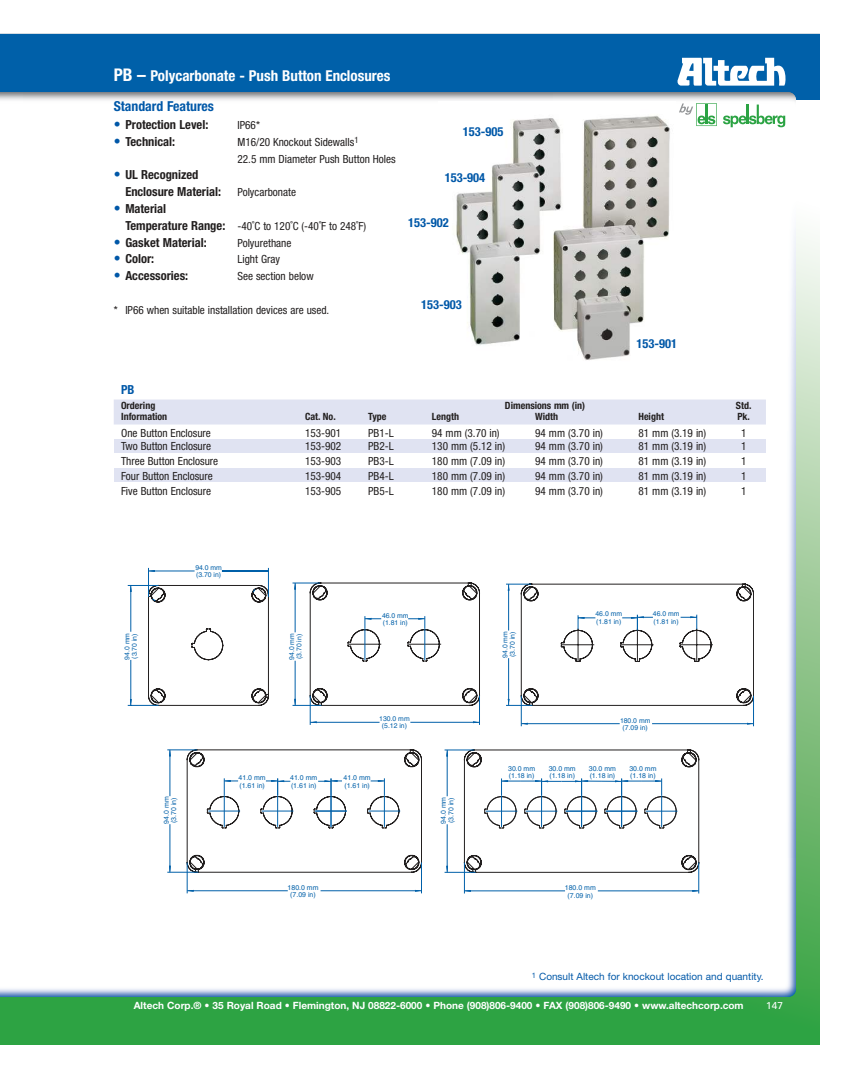
<style>
.page{position:relative;width:855px;height:1080px;background:#fff}
.page>*{position:absolute;margin:0;border:0;box-sizing:border-box;transform-origin:0 0}
.t1{font:700 condensed 15px "Helvetica Neue";color:#fff}
.t2{font:700 condensed 13.75px "Helvetica Neue";color:#0058a8}
.t3{font:700 condensed 12.5px/16.8px "Helvetica Neue";color:#221f1f}
.t4{font:700 condensed 12.5px "Helvetica Neue";color:#0058a8}
.t5{font:condensed 11.25px/16.8px "Helvetica Neue";color:#221f1f}
.t6{font:700 10px "Helvetica Neue";color:#fff}
.t7{font:700 condensed 10px "Helvetica Neue";color:#221f1f}
.t8{font:10px "Helvetica Neue";color:#0058a8}
.t9{font:10px "Univers";color:#fff}
.t10{font:7px/7.4px "Helvetica";color:#0060a9}
.t11{font:6.88px/7.2px "Helvetica";color:#0060a9}
.s1{font-size:17.5px}
.s2{font-size:13.75px;color:#0058a8}
.s3{font-weight:700;font-size:12.5px}
</style>
<div class="page">
<img style="left:114px;top:100px;width:682px;height:889px">
<img style="left:0;top:34px;width:820px;height:66px">
<img style="left:0;top:989px;width:820px;height:56px">
<svg style="left:723px;top:105px;width:62px;height:22px"></svg>
<svg style="left:679px;top:103px;width:38px;height:23px"></svg>
<svg style="left:677px;top:58px;width:111px;height:28px"></svg>
<img style="left:796px;top:236px;width:24px;height:753px">
<img style="left:438px;top:101px;width:238px;height:273px">
<div style="left:114px;top:440px;width:651px;height:13px;background:#e0e3f2"></div>
<div style="left:114px;top:469px;width:651px;height:13px;background:#e0e3f2"></div>
<div style="left:114px;top:400px;width:652px;height:25px;background:#e0e3f2"></div>
<svg style="left:480px;top:749px;width:40px;height:150px"></svg>
<hr style="left:187px;top:862px;width:1px;height:31px;background:#0060a9">
<hr style="left:187px;top:891px;width:101px;height:1px;background:#0060a9">
<svg style="left:186px;top:749px;width:123px;height:124px"></svg>
<hr style="left:167px;top:750px;width:30px;height:1px;background:#0060a9">
<hr style="left:167px;top:872px;width:31px;height:1px;background:#0060a9">
<hr style="left:170px;top:824px;width:1px;height:48px;background:#0060a9">
<hr style="left:170px;top:750px;width:1px;height:46px;background:#0060a9">
<svg style="left:520px;top:706px;width:234px;height:193px"></svg>
<svg style="left:747px;top:723px;width:6px;height:2px"></svg>
<hr style="left:753px;top:696px;width:1px;height:30px;background:#0060a9">
<hr style="left:521px;top:696px;width:1px;height:30px;background:#0060a9">
<hr style="left:521px;top:723px;width:99px;height:1px;background:#0060a9">
<svg style="left:506px;top:583px;width:248px;height:123px"></svg>
<svg style="left:309px;top:725px;width:171px;height:174px"></svg>
<svg style="left:293px;top:582px;width:187px;height:143px"></svg>
<svg style="left:128px;top:568px;width:141px;height:138px"></svg>
<h1 class="t1" style="left:114px;top:70px;width:278px"><span class="s1">PB –</span> Polycarbonate - Push Button Enclosures</h1>
<p class="t2" style="left:114px;top:101px;width:102px">Standard Features</p>
<p class="t3" style="left:114px;top:117px;width:96px"><span class="s2">•</span> Protection Level:</p>
<p class="t5" style="left:238px;top:117px;width:24px">IP66*</p>
<p class="t3" style="left:114px;top:134px;width:63px"><span class="s2">•</span> Technical:</p>
<p class="t5" style="left:238px;top:134px;width:160px">M16/20 Knockout Sidewalls<sup>1<br></sup>22.5 mm Diameter Push Button Holes</p>
<p class="t3" style="left:125px;top:168px;width:97px;text-indent:-12px"><span class="s2">•</span> UL Recognized<br>Enclosure Material:</p>
<p class="t5" style="left:238px;top:184px;width:60px">Polycarbonate</p>
<p class="t3" style="left:114px;top:201px;width:54px"><span class="s2">•</span> Material</p>
<p class="t5" style="left:125px;top:218px;width:242px"><span class="s3">Temperature Range:</span> -40˚C to 120˚C (-40˚F to 248˚F)</p>
<p class="t3" style="left:114px;top:235px;width:95px"><span class="s2">•</span> Gasket Material:</p>
<p class="t5" style="left:238px;top:235px;width:55px">Polyurethane</p>
<p class="t3" style="left:114px;top:252px;width:42px"><span class="s2">•</span> Color:</p>
<p class="t5" style="left:238px;top:252px;width:44px">Light Gray</p>
<p class="t3" style="left:114px;top:268px;width:76px"><span class="s2">•</span> Accessories:</p>
<p class="t5" style="left:238px;top:268px;width:78px">See section below</p>
<p class="t5" style="left:114px;top:303px;width:217px">* IP66 when suitable installation devices are used.</p>
<p class="t4" style="left:463px;top:127px;width:42px">153-905</p>
<p class="t4" style="left:445px;top:173px;width:42px">153-904</p>
<p class="t4" style="left:408px;top:218px;width:42px">153-902</p>
<p class="t4" style="left:421px;top:300px;width:42px">153-903</p>
<p class="t4" style="left:637px;top:339px;width:42px">153-901</p>
<p class="t4" style="left:121px;top:385px;width:15px">PB</p>
<p class="t7" style="left:121px;top:402px;width:36px">Ordering</p>
<p class="t7" style="left:505px;top:402px;width:82px">Dimensions mm (in)</p>
<p class="t7" style="left:736px;top:402px;width:17px">Std.</p>
<p class="t7" style="left:121px;top:413px;width:48px">Information</p>
<p class="t7" style="left:305px;top:413px;width:32px">Cat. No.</p>
<p class="t7" style="left:368px;top:413px;width:20px">Type</p>
<p class="t7" style="left:432px;top:413px;width:29px">Length</p>
<p class="t7" style="left:535px;top:413px;width:24px">Width</p>
<p class="t7" style="left:638px;top:413px;width:27px">Height</p>
<p class="t7" style="left:737px;top:413px;width:14px">Pk.</p>
<p class="t5" style="left:121px;top:425px;width:91px">One Button Enclosure</p>
<p class="t5" style="left:305px;top:425px;width:38px">153-901</p>
<p class="t5" style="left:368px;top:425px;width:27px">PB1-L</p>
<p class="t5" style="left:432px;top:425px;width:69px">94 mm (3.70 in)</p>
<p class="t5" style="left:535px;top:425px;width:69px">94 mm (3.70 in)</p>
<p class="t5" style="left:638px;top:425px;width:69px">81 mm (3.19 in)</p>
<p class="t5" style="left:741px;top:425px;width:7px">1</p>
<p class="t5" style="left:121px;top:438px;width:92px">Two Button Enclosure</p>
<p class="t5" style="left:305px;top:438px;width:38px">153-902</p>
<p class="t5" style="left:368px;top:438px;width:27px">PB2-L</p>
<p class="t5" style="left:432px;top:438px;width:75px">130 mm (5.12 in)</p>
<p class="t5" style="left:535px;top:438px;width:69px">94 mm (3.70 in)</p>
<p class="t5" style="left:638px;top:438px;width:69px">81 mm (3.19 in)</p>
<p class="t5" style="left:741px;top:438px;width:7px">1</p>
<p class="t5" style="left:121px;top:453px;width:99px">Three Button Enclosure</p>
<p class="t5" style="left:305px;top:453px;width:38px">153-903</p>
<p class="t5" style="left:368px;top:453px;width:27px">PB3-L</p>
<p class="t5" style="left:432px;top:453px;width:75px">180 mm (7.09 in)</p>
<p class="t5" style="left:535px;top:453px;width:69px">94 mm (3.70 in)</p>
<p class="t5" style="left:638px;top:453px;width:69px">81 mm (3.19 in)</p>
<p class="t5" style="left:741px;top:453px;width:7px">1</p>
<p class="t5" style="left:121px;top:468px;width:93px">Four Button Enclosure</p>
<p class="t5" style="left:305px;top:468px;width:38px">153-904</p>
<p class="t5" style="left:368px;top:468px;width:27px">PB4-L</p>
<p class="t5" style="left:432px;top:468px;width:75px">180 mm (7.09 in)</p>
<p class="t5" style="left:535px;top:468px;width:69px">94 mm (3.70 in)</p>
<p class="t5" style="left:638px;top:468px;width:69px">81 mm (3.19 in)</p>
<p class="t5" style="left:741px;top:468px;width:7px">1</p>
<p class="t5" style="left:121px;top:483px;width:92px">Five Button Enclosure</p>
<p class="t5" style="left:305px;top:483px;width:38px">153-905</p>
<p class="t5" style="left:368px;top:483px;width:27px">PB5-L</p>
<p class="t5" style="left:432px;top:483px;width:75px">180 mm (7.09 in)</p>
<p class="t5" style="left:535px;top:483px;width:69px">94 mm (3.70 in)</p>
<p class="t5" style="left:638px;top:483px;width:69px">81 mm (3.19 in)</p>
<p class="t5" style="left:741px;top:483px;width:7px">1</p>
<p class="t11" style="left:124px;top:660px;width:28px;rotate:-90deg">94.0 mm (3.70 in)</p>
<p class="t11" style="left:195px;top:564px;width:28px">94.0 mm (3.70 in)</p>
<p class="t11" style="left:289px;top:660px;width:28px;rotate:-90deg">94.0 mm (3.70 in)</p>
<p class="t11" style="left:382px;top:612px;width:28px">46.0 mm (1.81 in)</p>
<p class="t10" style="left:163px;top:824px;width:29px;rotate:-90deg">94.0 mm (3.70 in)</p>
<p class="t11" style="left:379px;top:716px;width:32px;text-align:center">130.0 mm (5.12 in)</p>
<p class="t10" style="left:239px;top:775px;width:29px">41.0 mm (1.61 in)</p>
<p class="t10" style="left:290px;top:775px;width:29px">41.0 mm (1.61 in)</p>
<p class="t10" style="left:344px;top:775px;width:29px">41.0 mm (1.61 in)</p>
<p class="t10" style="left:288px;top:884px;width:32px;text-align:center">180.0 mm (7.09 in)</p>
<p class="t10" style="left:440px;top:824px;width:29px;rotate:-90deg">94.0 mm (3.70 in)</p>
<p class="t11" style="left:502px;top:658px;width:28px;rotate:-90deg">94.0 mm (3.70 in)</p>
<p class="t11" style="left:595px;top:611px;width:28px">46.0 mm (1.81 in)</p>
<p class="t11" style="left:653px;top:611px;width:28px">46.0 mm (1.81 in)</p>
<p class="t11" style="left:620px;top:717px;width:32px;text-align:center">180.0 mm (7.09 in)</p>
<p class="t10" style="left:508px;top:765px;width:29px">30.0 mm (1.18 in)</p>
<p class="t10" style="left:549px;top:765px;width:29px">30.0 mm (1.18 in)</p>
<p class="t10" style="left:589px;top:765px;width:29px">30.0 mm (1.18 in)</p>
<p class="t10" style="left:629px;top:765px;width:29px">30.0 mm (1.18 in)</p>
<p class="t10" style="left:565px;top:885px;width:32px;text-align:center">180.0 mm (7.09 in)</p>
<p class="t8" style="left:532px;top:973px;width:233px"><sup>1</sup> Consult Altech for knockout location and quantity.</p>
<p class="t6" style="left:134px;top:1001px;width:611px">Altech Corp.® • 35 Royal Road • Flemington, NJ 08822-6000 • Phone (908)806-9400 • FAX (908)806-9490 • www.altechcorp.com</p>
<p class="t9" style="left:766px;top:999px;width:18px">147</p>
</div>
